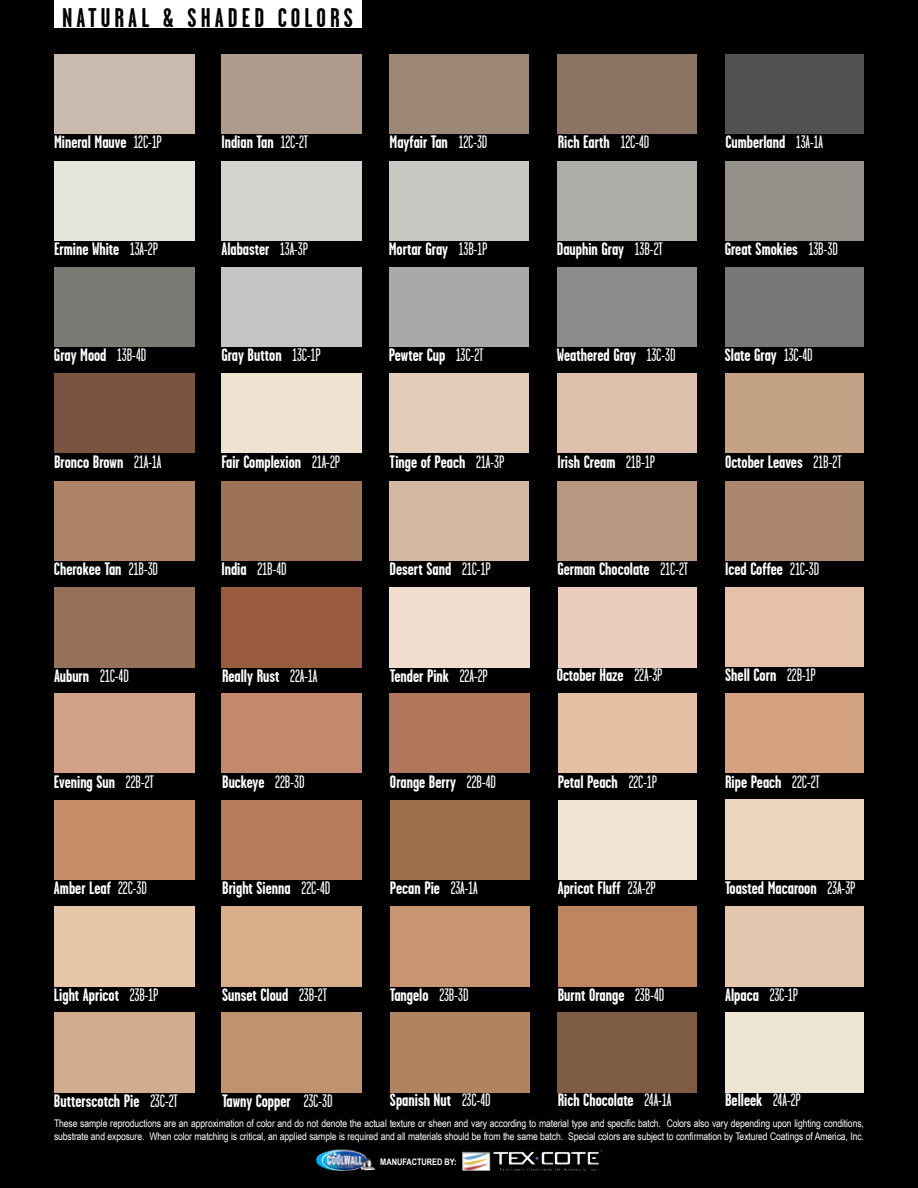
<style>
.page{position:relative;width:918px;height:1188px;background:#000}
.page>*{position:absolute;margin:0;border:0;box-sizing:border-box;transform-origin:0 0}
.t1{font:700 27px "Garage Gothic";letter-spacing:.15em;color:#000}
.t2{font:700 18px "Garage Gothic";color:#fff}
.t3{font:18px "Garage Gothic";color:#fff}
.t4{font:10.5px/12.6px "Arial Narrow";letter-spacing:-.01em;color:#fff}
.t5{font:700 9px "Arial Narrow";color:#fff}
.s1{font-weight:400}
.s2{font-weight:700}
</style>
<div class="page">
<img style="left:315px;top:1149px;width:60px;height:23px">
<img style="left:462px;top:1150px;width:141px;height:21px">
<div style="left:54px;top:0;width:308px;height:27px;background:#fff"></div>
<div style="left:221px;top:54px;width:141px;height:80px;background:#af9b8c"></div>
<div style="left:221px;top:161px;width:141px;height:80px;background:#d5d3cd"></div>
<div style="left:221px;top:267px;width:141px;height:80px;background:#c4c5c2"></div>
<div style="left:221px;top:373px;width:141px;height:80px;background:#eee2d1"></div>
<div style="left:54px;top:481px;width:140px;height:79px;background:#ae8468"></div>
<div style="left:725px;top:481px;width:139px;height:79px;background:#ab876f"></div>
<div style="left:725px;top:587px;width:139px;height:80px;background:#e5c1aa"></div>
<div style="left:725px;top:693px;width:139px;height:80px;background:#d3a17f"></div>
<div style="left:725px;top:800px;width:139px;height:80px;background:#ebd5bf"></div>
<div style="left:558px;top:906px;width:139px;height:80px;background:#bd8560"></div>
<div style="left:390px;top:54px;width:139px;height:80px;background:#9d8877"></div>
<div style="left:390px;top:161px;width:139px;height:80px;background:#c8c7c1"></div>
<div style="left:390px;top:267px;width:139px;height:80px;background:#a9aaa8"></div>
<div style="left:390px;top:373px;width:139px;height:80px;background:#e3ccb8"></div>
<div style="left:221px;top:481px;width:141px;height:79px;background:#9d7357"></div>
<div style="left:54px;top:587px;width:140px;height:80px;background:#95715a"></div>
<div style="left:54px;top:693px;width:140px;height:80px;background:#d2a287"></div>
<div style="left:54px;top:800px;width:140px;height:80px;background:#c58e69"></div>
<div style="left:54px;top:906px;width:140px;height:80px;background:#e7c7aa"></div>
<div style="left:725px;top:906px;width:139px;height:80px;background:#e2c6ad"></div>
<div style="left:557px;top:54px;width:140px;height:80px;background:#8b7464"></div>
<div style="left:557px;top:161px;width:140px;height:80px;background:#adaca7"></div>
<div style="left:557px;top:267px;width:140px;height:80px;background:#8c8d8b"></div>
<div style="left:390px;top:481px;width:139px;height:79px;background:#d3b9a3"></div>
<div style="left:221px;top:587px;width:141px;height:80px;background:#995b40"></div>
<div style="left:221px;top:693px;width:141px;height:80px;background:#c2896d"></div>
<div style="left:221px;top:800px;width:141px;height:80px;background:#b67b58"></div>
<div style="left:221px;top:906px;width:141px;height:80px;background:#d8ad8a"></div>
<div style="left:54px;top:1012px;width:140px;height:80px;background:#d1ac8d"></div>
<div style="left:725px;top:54px;width:139px;height:80px;background:#525151"></div>
<div style="left:725px;top:161px;width:139px;height:80px;background:#94918b"></div>
<div style="left:725px;top:267px;width:139px;height:80px;background:#777876"></div>
<div style="left:557px;top:373px;width:140px;height:80px;background:#dcc0ab"></div>
<div style="left:557px;top:481px;width:140px;height:79px;background:#b89781"></div>
<div style="left:390px;top:587px;width:140px;height:80px;background:#f1dece"></div>
<div style="left:390px;top:693px;width:140px;height:80px;background:#b1775b"></div>
<div style="left:390px;top:800px;width:140px;height:80px;background:#9e714b"></div>
<div style="left:390px;top:906px;width:140px;height:80px;background:#c99570"></div>
<div style="left:221px;top:1012px;width:141px;height:80px;background:#bf9370"></div>
<div style="left:54px;top:161px;width:140px;height:80px;background:#e6e5dc"></div>
<div style="left:54px;top:267px;width:140px;height:80px;background:#7c7a74"></div>
<div style="left:54px;top:373px;width:140px;height:80px;background:#785441"></div>
<div style="left:725px;top:373px;width:139px;height:80px;background:#c4a286"></div>
<div style="left:558px;top:587px;width:139px;height:80px;background:#e9ccb9"></div>
<div style="left:558px;top:693px;width:139px;height:80px;background:#e4bfa3"></div>
<div style="left:558px;top:800px;width:139px;height:80px;background:#f2e5d5"></div>
<div style="left:390px;top:1012px;width:140px;height:80px;background:#b18461"></div>
<div style="left:725px;top:1012px;width:139px;height:80px;background:#eee4d3"></div>
<div style="left:557px;top:1012px;width:140px;height:80px;background:#7d5c43"></div>
<div style="left:54px;top:54px;width:140px;height:80px;background:#cabaae"></div>
<h1 class="t1" style="left:62px;top:4px;width:293px">NATURAL &amp; SHADED COLORS</h1>
<p class="t2" style="left:54px;top:132px;width:110px">Mineral Mauve <span class="s1">12C-1P</span></p>
<p class="t2" style="left:221px;top:132px;width:88px">Indian Tan <span class="s1">12C-2T</span></p>
<p class="t2" style="left:390px;top:132px;width:99px">Mayfair Tan <span class="s1">12C-3D</span></p>
<p class="t2" style="left:558px;top:132px;width:93px">Rich Earth <span class="s1">12C-4D</span></p>
<p class="t2" style="left:726px;top:132px;width:99px">Cumberland <span class="s1">13A-1A</span></p>
<p class="t2" style="left:54px;top:239px;width:106px">Ermine White <span class="s1">13A-2P</span></p>
<p class="t2" style="left:54px;top:346px;width:94px">Gray Mood <span class="s1">13B-4D</span></p>
<p class="t2" style="left:221px;top:240px;width:88px">Alabaster <span class="s1">13A-3P</span></p>
<p class="t2" style="left:389px;top:240px;width:100px">Mortar Gray <span class="s1">13B-1P</span></p>
<p class="t2" style="left:557px;top:240px;width:107px">Dauphin Gray <span class="s1">13B-2T</span></p>
<p class="t2" style="left:725px;top:240px;width:115px">Great Smokies <span class="s1">13B-3D</span></p>
<p class="t2" style="left:221px;top:346px;width:101px">Gray Button <span class="s1">13C-1P</span></p>
<p class="t2" style="left:389px;top:346px;width:96px">Pewter Cup <span class="s1">13C-2T</span></p>
<p class="t2" style="left:557px;top:346px;width:120px">Weathered Gray <span class="s1">13C-3D</span></p>
<p class="t2" style="left:725px;top:346px;width:90px">Slate Gray <span class="s1">13C-4D</span></p>
<p class="t2" style="left:54px;top:452px;width:109px">Bronco Brown <span class="s1">21A-1A</span></p>
<p class="t2" style="left:221px;top:452px;width:120px">Fair Complexion <span class="s1">21A-2P</span></p>
<p class="t2" style="left:390px;top:452px;width:116px">Tinge of Peach <span class="s1">21A-3P</span></p>
<p class="t2" style="left:557px;top:452px;width:99px">Irish Cream <span class="s1">21B-1P</span></p>
<p class="t2" style="left:725px;top:452px;width:118px">October Leaves <span class="s1">21B-2T</span></p>
<p class="t2" style="left:54px;top:559px;width:106px">Cherokee Tan <span class="s1">21B-3D</span></p>
<p class="t3" style="left:221px;top:559px;width:67px"><span class="s2">India</span> 21B-4D</p>
<p class="t2" style="left:390px;top:559px;width:103px">Desert Sand <span class="s1">21C-1P</span></p>
<p class="t2" style="left:557px;top:559px;width:132px">German Chocolate <span class="s1">21C-2T</span></p>
<p class="t2" style="left:725px;top:560px;width:96px">Iced Coffee <span class="s1">21C-3D</span></p>
<p class="t2" style="left:54px;top:666px;width:76px">Auburn <span class="s1">21C-4D</span></p>
<p class="t2" style="left:222px;top:666px;width:97px">Really Rust <span class="s1">22A-1A</span></p>
<p class="t2" style="left:390px;top:666px;width:99px">Tender Pink <span class="s1">22A-2P</span></p>
<p class="t2" style="left:557px;top:665px;width:107px">October Haze <span class="s1">22A-3P</span></p>
<p class="t2" style="left:725px;top:666px;width:92px">Shell Corn <span class="s1">22B-1P</span></p>
<p class="t2" style="left:54px;top:772px;width:101px">Evening Sun <span class="s1">22B-2T</span></p>
<p class="t2" style="left:222px;top:772px;width:84px">Buckeye <span class="s1">22B-3D</span></p>
<p class="t2" style="left:390px;top:772px;width:108px">Orange Berry <span class="s1">22B-4D</span></p>
<p class="t2" style="left:558px;top:772px;width:101px">Petal Peach <span class="s1">22C-1P</span></p>
<p class="t2" style="left:725px;top:772px;width:96px">Ripe Peach <span class="s1">22C-2T</span></p>
<p class="t2" style="left:54px;top:878px;width:95px">Amber Leaf <span class="s1">22C-3D</span></p>
<p class="t2" style="left:222px;top:878px;width:110px">Bright Sienna <span class="s1">22C-4D</span></p>
<p class="t2" style="left:390px;top:878px;width:89px">Pecan Pie <span class="s1">23A-1A</span></p>
<p class="t2" style="left:558px;top:878px;width:100px">Apricot Fluff <span class="s1">23A-2P</span></p>
<p class="t2" style="left:725px;top:879px;width:132px">Toasted Macaroon <span class="s1">23A-3P</span></p>
<p class="t2" style="left:54px;top:985px;width:106px">Light Apricot <span class="s1">23B-1P</span></p>
<p class="t2" style="left:222px;top:985px;width:106px">Sunset Cloud <span class="s1">23B-2T</span></p>
<p class="t2" style="left:390px;top:985px;width:80px">Tangelo <span class="s1">23B-3D</span></p>
<p class="t2" style="left:558px;top:985px;width:108px">Burnt Orange <span class="s1">23B-4D</span></p>
<p class="t2" style="left:725px;top:985px;width:75px">Alpaca <span class="s1">23C-1P</span></p>
<p class="t2" style="left:54px;top:1091px;width:125px">Butterscotch Pie <span class="s1">23C-2T</span></p>
<p class="t2" style="left:222px;top:1091px;width:112px">Tawny Copper <span class="s1">23C-3D</span></p>
<p class="t2" style="left:390px;top:1091px;width:102px">Spanish Nut <span class="s1">23C-4D</span></p>
<p class="t2" style="left:558px;top:1091px;width:115px">Rich Chocolate <span class="s1">24A-1A</span></p>
<p class="t2" style="left:725px;top:1091px;width:77px">Belleek <span class="s1">24A-2P</span></p>
<p class="t4" style="left:54px;top:1117px;width:811px">These sample reproductions are an approximation of color and do not denote the actual texture or sheen and vary according to material type and specific batch. Colors also vary depending upon lighting conditions, substrate and exposure. When color matching is critical, an applied sample is required and all materials should be from the same batch. Special colors are subject to confirmation by Textured Coatings of America, Inc.</p>
<p class="t5" style="left:380px;top:1157px;width:78px">MANUFACTURED BY:</p>
</div>
